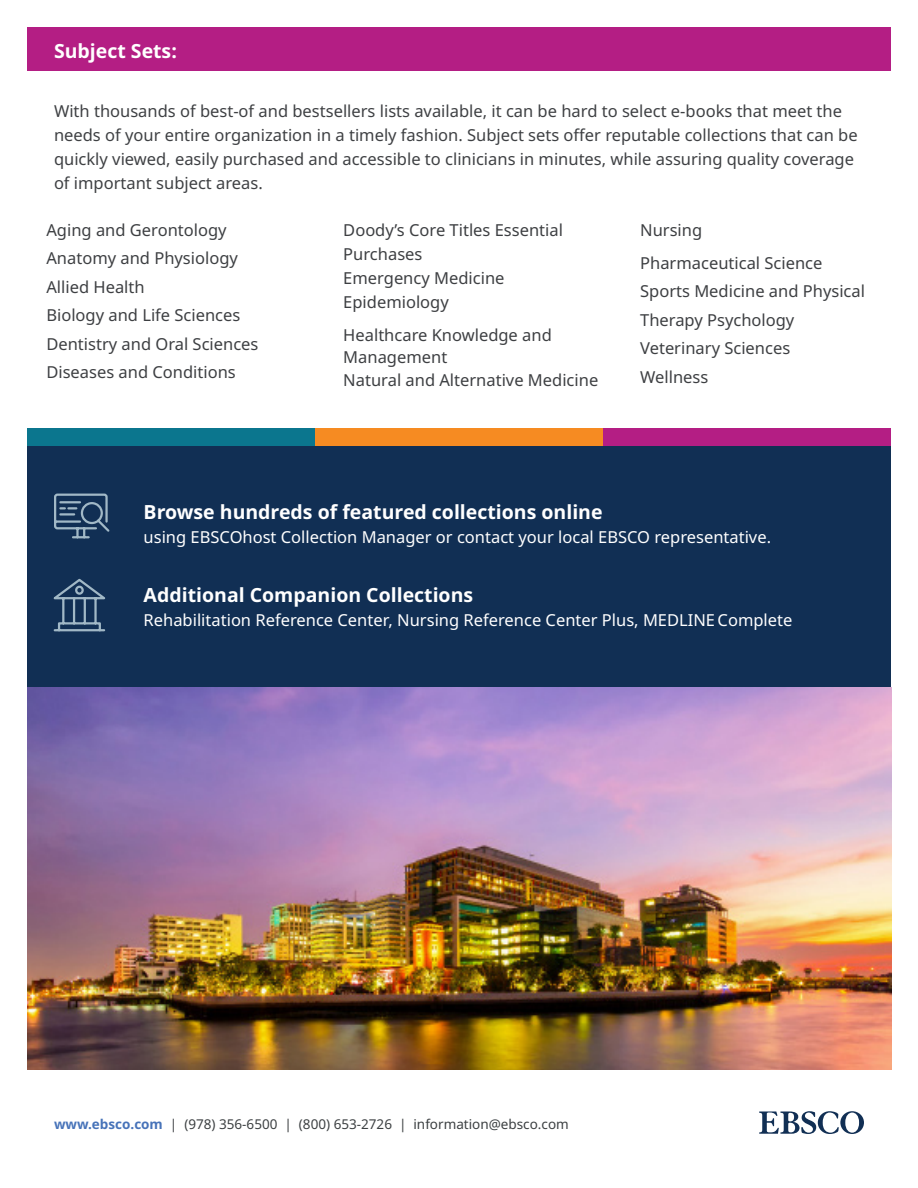
<style>
.page{position:relative;width:918px;height:1188px;background:#fff}
.page>*{position:absolute;margin:0;border:0;box-sizing:border-box;transform-origin:0 0}
.t1{font:700 19.5px "Noto Sans";color:#fff}
.t2{font:16.5px/28.5px "Noto Sans";color:#3d3f42}
.t3{font:16.5px/24px "Noto Sans";color:#3e4043}
.t4{font:16.5px "Noto Sans";color:#fff}
.t5{font:13.5px "Noto Sans";color:#3c4042}
.s1{font-weight:700;color:#4773b9}
</style>
<div class="page">
<div style="left:27px;top:429px;width:864px;height:259px;background:#112f54"></div>
<div style="left:315px;top:429px;width:288px;height:17px;background:#f68b22"></div>
<div style="left:603px;top:429px;width:288px;height:17px;background:#b41e84"></div>
<div style="left:27px;top:429px;width:288px;height:17px;background:#0b768e"></div>
<div style="left:27px;top:27px;width:864px;height:43px;background:#b41e84"></div>
<svg style="left:53px;top:578px;width:53px;height:54px"></svg>
<svg style="left:54px;top:493px;width:56px;height:46px"></svg>
<img style="left:27px;top:688px;width:864px;height:381px">
<svg style="left:759px;top:1111px;width:105px;height:23px"></svg>
<p class="t1" style="left:54px;top:37px;width:124px">Subject Sets:</p>
<p class="t3" style="left:54px;top:99px;width:805px">With thousands of best-of and bestsellers lists available, it can be hard to select e-books that meet the needs of your entire organization in a timely fashion. Subject sets offer reputable collections that can be quickly viewed, easily purchased and accessible to clinicians in minutes, while assuring quality coverage of important subject areas.</p>
<p class="t2" style="left:46px;top:216px;width:214px">Aging and Gerontology<br>Anatomy and Physiology<br>Allied Health<br>Biology and Life Sciences<br>Dentistry and Oral Sciences<br>Diseases and Conditions</p>
<p class="t2" style="left:343px;top:218px;width:221px;line-height:24px">Doody’s Core Titles Essential<br>Purchases<br>Emergency Medicine<br>Epidemiology</p>
<p class="t2" style="left:343px;top:324px;width:257px;line-height:22.5px">Healthcare Knowledge and<br>Management<br>Natural and Alternative Medicine</p>
<p class="t2" style="left:640px;top:214px;width:184px;line-height:33px">Nursing<br>Pharmaceutical Science</p>
<p class="t2" style="left:640px;top:278px;width:226px">Sports Medicine and Physical<br>Therapy Psychology<br>Veterinary Sciences<br>Wellness</p>
<p class="t1" style="left:144px;top:498px;width:461px">Browse hundreds of featured collections online</p>
<p class="t4" style="left:144px;top:525px;width:629px">using EBSCOhost Collection Manager or contact your local EBSCO representative.</p>
<p class="t1" style="left:144px;top:582px;width:331px">Additional Companion Collections</p>
<p class="t4" style="left:144px;top:609px;width:650px">Rehabilitation Reference Center, Nursing Reference Center Plus, MEDLINEComplete</p>
<p class="t5" style="left:54px;top:1114px;width:516px"><span class="s1">www.ebsco.com</span> | (978) 356-6500 | (800) 653-2726 | information@ebsco.com</p>
</div>
